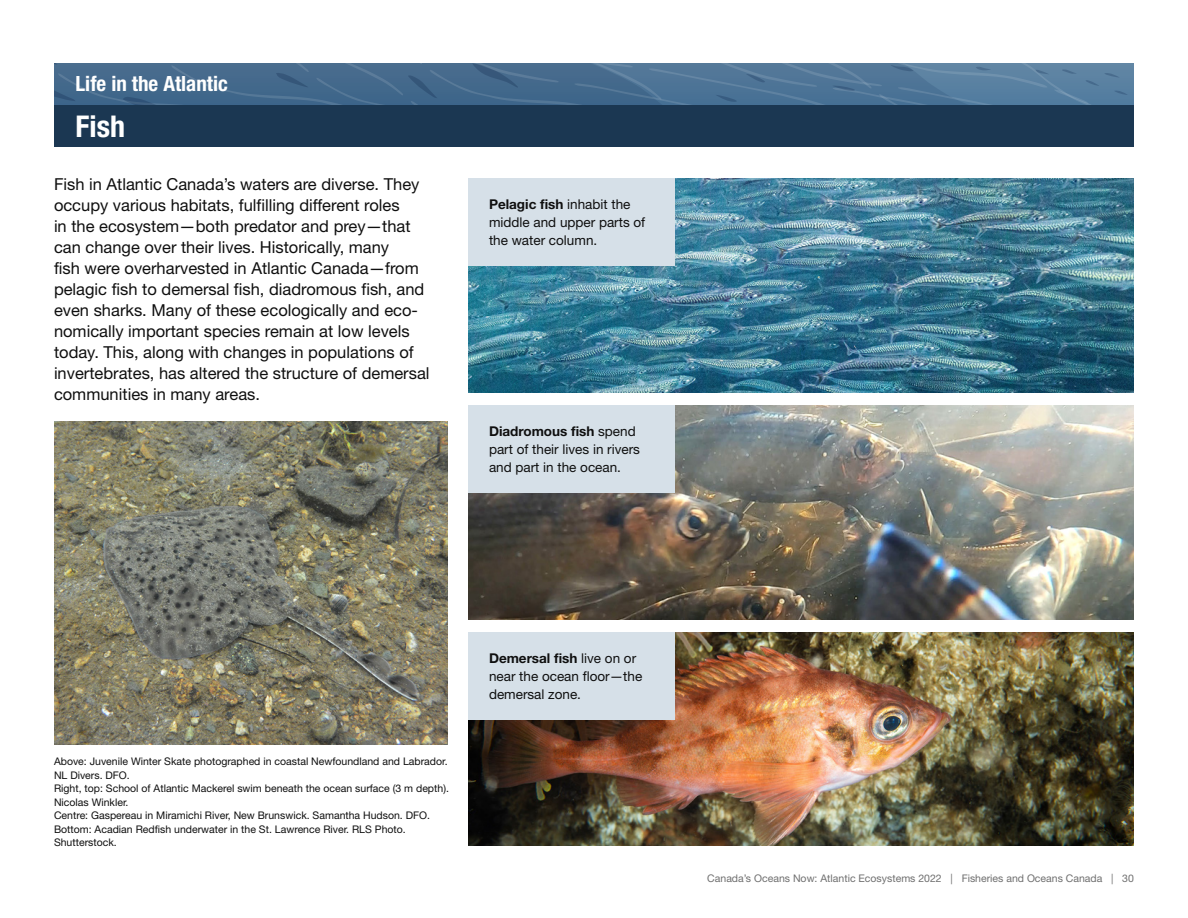
<style>
.page{position:relative;width:1188px;height:918px;background:#fff}
.page>*{position:absolute;margin:0;border:0;box-sizing:border-box;transform-origin:0 0}
.H2_chapter_subsection{font:700 condensed 30px "Helvetica Neue LT Std";color:#fff}
.t1{font:700 condensed 21px "Helvetica Neue LT Std";color:#fff}
.Text{font:16.5px/21px "Helvetica Neue LT Std";color:#0f0f0f}
.definitions{font:13.5px/18px "Helvetica Neue LT Std";color:#0f0f0f}
.t2{font:10.5px/13.5px "Helvetica Neue LT Std";color:#0f0f0f}
.t3{font:10.5px "Helvetica Neue LT Std";color:#6f6f6f}
.s1{font-weight:700}
</style>
<div class="page">
<svg style="left:54px;top:63px;width:1080px;height:42px;background:#4b7193"></svg>
<div style="left:54px;top:105px;width:1080px;height:42px;background:#1b3752"></div>
<img style="left:468px;top:178px;width:666px;height:214px">
<img style="left:468px;top:405px;width:666px;height:214px">
<img style="left:468px;top:632px;width:666px;height:214px">
<img style="left:54px;top:421px;width:393px;height:323px">
<div style="left:468px;top:178px;width:207px;height:88px;background:#d6e0e8"></div>
<div style="left:468px;top:405px;width:207px;height:88px;background:#d6e0e8"></div>
<div style="left:468px;top:632px;width:207px;height:88px;background:#d6e0e8"></div>
<p class="t1" style="left:76px;top:71px;width:154px">Life in the Atlantic</p>
<h2 class="H2_chapter_subsection" style="left:76px;top:108px;width:51px">Fish</h2>
<p class="Text" style="left:54px;top:174px;width:377px">Fish in Atlantic Canada’s waters are diverse. They occupy various habitats, fulfilling different roles<br>in the ecosystem—both predator and prey—that can change over their lives. Historically, many<br>fish were overharvested in Atlantic Canada—from pelagic fish to demersal fish, diadromous fish, and even sharks. Many of these ecologically and eco&shy;nomically important species remain at low levels today. This, along with changes in populations of invertebrates, has altered the structure of demersal communities in many areas.</p>
<p class="definitions" style="left:489px;top:195px;width:158px"><span class="s1">Pelagic fish</span> inhabit the middle and upper parts of the water column.</p>
<p class="definitions" style="left:489px;top:422px;width:152px"><span class="s1">Diadromous fish</span> spend part of their lives in rivers and part in the ocean.</p>
<p class="t2" style="left:54px;top:754px;width:397px">Above: Juvenile Winter Skate photographed in coastal Newfoundland and Labrador.<br>NL Divers. DFO.<br>Right, top: School of Atlantic Mackerel swim beneath the ocean surface (3 m depth).<br>Nicolas Winkler.<br>Centre: Gaspereau in Miramichi River, New Brunswick. Samantha Hudson. DFO.<br>Bottom: Acadian Redfish underwater in the St. Lawrence River. RLS Photo.<br>Shutterstock.</p>
<p class="definitions" style="left:489px;top:649px;width:155px"><span class="s1">Demersal fish</span> live on or near the ocean floor—the demersal zone.</p>
<p class="t3" style="left:707px;top:872px;width:428px">Canada’s Oceans Now: Atlantic Ecosystems 2022 | Fisheries and Oceans Canada | 30</p>
</div>
